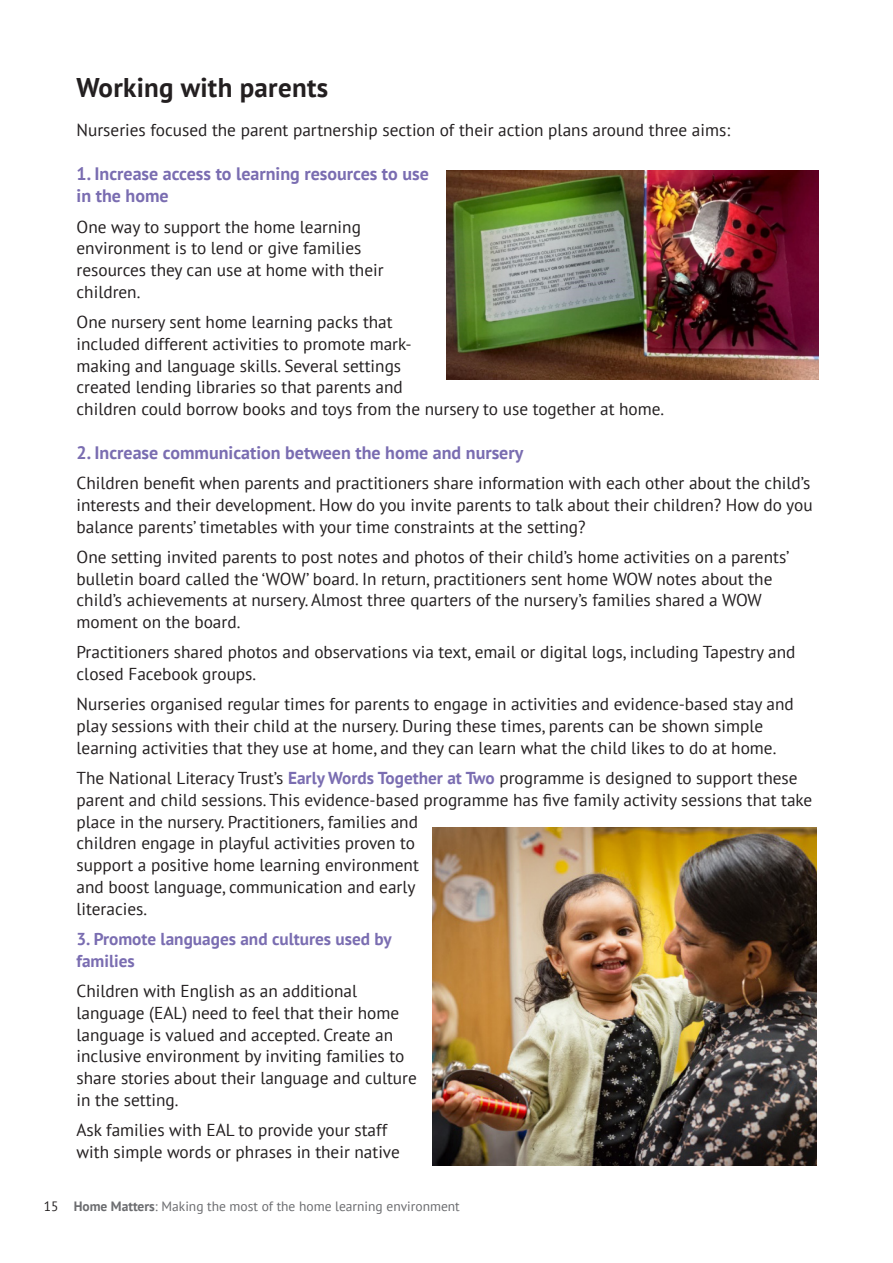
<style>
.page{position:relative;width:893px;height:1263px;background:#fff}
.page>*{position:absolute;margin:0;border:0;box-sizing:border-box;transform-origin:0 0}
.H3__NLT{font:700 27px "PT Sans";letter-spacing:.01em;color:#231f20}
.H4_black__NLT{font:700 18px/22.5px "PT Sans";color:#7a6db1}
.Body_text__NLT{font:17.25px/21.8px "PT Sans";color:#231f20}
.Body_text__NLT-2{font:700 17.25px/21.8px "PT Sans";color:#7a6db1}
.t1{font:13.5px "PT Sans";color:#6c6d70}
.s1{font-weight:700;color:#7a6db1}
.s2{color:#231f20}
.s3{font-weight:700}
</style>
<div class="page">
<img style="left:446px;top:170px;width:372px;height:210px">
<img style="left:432px;top:827px;width:384px;height:338px">
<p class="H3__NLT" style="left:77px;top:70px;width:253px">Working with parents</p>
<p class="Body_text__NLT" style="left:77px;top:119px;width:655px">Nurseries focused the parent partnership section of their action plans around three aims:</p>
<p class="H4_black__NLT" style="left:77px;top:162px;width:354px">1. Increase access to learning resources to use in the home</p>
<p class="Body_text__NLT" style="left:77px;top:215px;width:309px">One way to support the home learning environment is to lend or give families resources they can use at home with their children.</p>
<p class="Body_text__NLT" style="left:77px;top:311px;width:589px">One nursery sent home learning packs that<br>included different activities to promote mark-<br>making and language skills. Several settings<br>created lending libraries so that parents and<br>children could borrow books and toys from the nursery to use together at home.</p>
<p class="H4_black__NLT" style="left:77px;top:441px;width:448px">2. Increase communication between the home and nursery</p>
<p class="Body_text__NLT" style="left:77px;top:472px;width:738px">Children benefit when parents and practitioners share information with each other about the child’s interests and their development. How do you invite parents to talk about their children? How do you balance parents’ timetables with your time constraints at the setting?</p>
<p class="Body_text__NLT" style="left:77px;top:546px;width:715px">One setting invited parents to post notes and photos of their child’s home activities on a parents’ bulletin board called the ‘WOW’ board. In return, practitioners sent home WOW notes about the child’s achievements at nursery. Almost three quarters of the nursery’s families shared a WOW moment on the board.</p>
<p class="Body_text__NLT" style="left:77px;top:641px;width:720px">Practitioners shared photos and observations via text, email or digital logs, including Tapestry and closed Facebook groups.</p>
<p class="Body_text__NLT" style="left:77px;top:693px;width:719px">Nurseries organised regular times for parents to engage in activities and evidence-based stay and play sessions with their child at the nursery. During these times, parents can be shown simple learning activities that they use at home, and they can learn what the child likes to do at home.</p>
<p class="Body_text__NLT" style="left:77px;top:767px;width:737px">The National Literacy Trust’s <span class="s1">Early Words Together at Two</span> programme is designed to support these parent and child sessions. This evidence-based programme has five family activity sessions that take place in the nursery. Practitioners, families and<br>children engage in playful activities proven to<br>support a positive home learning environment<br>and boost language, communication and early<br>literacies.</p>
<p class="Body_text__NLT-2" style="left:77px;top:928px;width:317px">3. Promote languages and cultures used by families</p>
<p class="Body_text__NLT" style="left:77px;top:980px;width:342px">Children with English as an additional language (EAL) need to feel that their home language is valued and accepted. Create an inclusive environment by inviting families to share stories about their language and culture in the setting.</p>
<p class="Body_text__NLT" style="left:77px;top:1119px;width:325px">Ask families with EAL to provide your staff with simple words or phrases in their native</p>
<p class="t1" style="left:44px;top:1198px;width:418px"><span class="s2">15</span> <span class="s3">Home Matters</span>: Making the most of the home learning environment</p>
</div>
